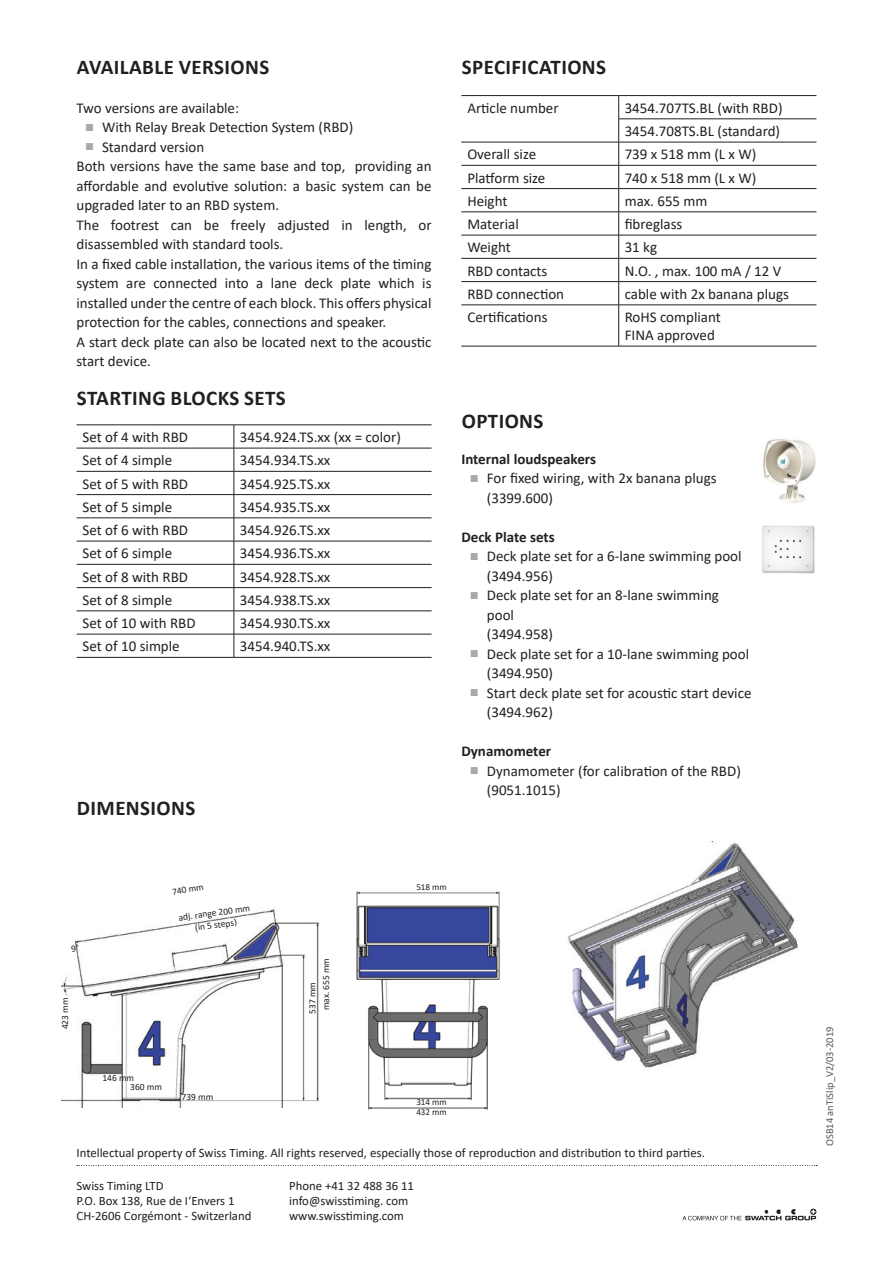
<style>
.page{position:relative;width:893px;height:1263px;background:#fff}
.page>*{position:absolute;margin:0;border:0;box-sizing:border-box;transform-origin:0 0}
.t1{font:700 21px "Calibri";letter-spacing:.02em;color:#231f20}
.t2{font:15px/19.5px "Calibri";color:#231f20}
.t3{font:700 15px "Calibri";color:#231f20}
.t4{font:12.75px "Calibri";color:#231f20}
.t5{font:10.5px "Calibri";color:#57585a}
.t6{font:9.45px/13.6px "Calibri";color:#231f20}
.t7{font:9.15px/10.1px "Calibri";color:#231f20}
.s1{font-family:"Arial";color:#a8a9ad}
</style>
<div class="page">
<svg style="left:682px;top:1208px;width:134px;height:12px"></svg>
<svg style="left:77px;top:1165px;width:740px;height:1px"></svg>
<hr style="left:461px;top:95px;width:158px;height:1px;background:#231f20">
<hr style="left:619px;top:95px;width:197px;height:1px;background:#231f20">
<hr style="left:618px;top:119px;width:198px;height:1px;background:#231f20">
<hr style="left:461px;top:142px;width:158px;height:1px;background:#231f20">
<hr style="left:619px;top:142px;width:197px;height:1px;background:#231f20">
<hr style="left:461px;top:165px;width:158px;height:1px;background:#231f20">
<hr style="left:619px;top:165px;width:197px;height:1px;background:#231f20">
<hr style="left:461px;top:188px;width:158px;height:1px;background:#231f20">
<hr style="left:619px;top:188px;width:197px;height:1px;background:#231f20">
<hr style="left:461px;top:212px;width:158px;height:1px;background:#231f20">
<hr style="left:619px;top:212px;width:197px;height:1px;background:#231f20">
<hr style="left:461px;top:235px;width:158px;height:1px;background:#231f20">
<hr style="left:619px;top:235px;width:197px;height:1px;background:#231f20">
<hr style="left:461px;top:258px;width:158px;height:1px;background:#231f20">
<hr style="left:619px;top:258px;width:197px;height:1px;background:#231f20">
<hr style="left:461px;top:281px;width:158px;height:1px;background:#231f20">
<hr style="left:619px;top:281px;width:197px;height:1px;background:#231f20">
<svg style="left:618px;top:96px;width:1px;height:209px"></svg>
<hr style="left:461px;top:305px;width:158px;height:1px;background:#231f20">
<hr style="left:619px;top:305px;width:197px;height:1px;background:#231f20">
<hr style="left:618px;top:305px;width:1px;height:41px;background:#231f20">
<hr style="left:461px;top:346px;width:158px;height:1px;background:#231f20">
<hr style="left:619px;top:346px;width:197px;height:1px;background:#231f20">
<hr style="left:77px;top:425px;width:157px;height:1px;background:#231f20">
<hr style="left:234px;top:425px;width:198px;height:1px;background:#231f20">
<hr style="left:77px;top:448px;width:157px;height:1px;background:#231f20">
<hr style="left:234px;top:448px;width:198px;height:1px;background:#231f20">
<hr style="left:77px;top:471px;width:157px;height:1px;background:#231f20">
<hr style="left:234px;top:471px;width:198px;height:1px;background:#231f20">
<hr style="left:77px;top:494px;width:157px;height:1px;background:#231f20">
<hr style="left:234px;top:494px;width:198px;height:1px;background:#231f20">
<hr style="left:77px;top:518px;width:157px;height:1px;background:#231f20">
<hr style="left:234px;top:518px;width:198px;height:1px;background:#231f20">
<hr style="left:77px;top:541px;width:157px;height:1px;background:#231f20">
<hr style="left:234px;top:541px;width:198px;height:1px;background:#231f20">
<hr style="left:77px;top:564px;width:157px;height:1px;background:#231f20">
<hr style="left:234px;top:564px;width:198px;height:1px;background:#231f20">
<hr style="left:77px;top:587px;width:157px;height:1px;background:#231f20">
<hr style="left:234px;top:587px;width:198px;height:1px;background:#231f20">
<hr style="left:77px;top:611px;width:157px;height:1px;background:#231f20">
<hr style="left:234px;top:611px;width:198px;height:1px;background:#231f20">
<hr style="left:77px;top:634px;width:157px;height:1px;background:#231f20">
<hr style="left:234px;top:634px;width:198px;height:1px;background:#231f20">
<svg style="left:234px;top:425px;width:1px;height:232px"></svg>
<hr style="left:77px;top:657px;width:157px;height:1px;background:#231f20">
<hr style="left:234px;top:657px;width:198px;height:1px;background:#231f20">
<img style="left:763px;top:439px;width:53px;height:64px">
<img style="left:762px;top:525px;width:53px;height:49px">
<img style="left:356px;top:891px;width:144px;height:219px">
<img style="left:62px;top:908px;width:257px;height:199px">
<img style="left:567px;top:842px;width:231px;height:226px">
<svg style="left:71px;top:944px;width:7px;height:8px"></svg>
<h1 class="t1" style="left:77px;top:52px;width:194px">AVAILABLE VERSIONS</h1>
<p class="t2" style="left:77px;top:97px;width:164px">Two versions are available:</p>
<p class="t2" style="left:85px;top:117px;width:270px"><span class="s1">■</span> With Relay Break Detection System (RBD)</p>
<p class="t2" style="left:77px;top:136px;width:357px;text-indent:8px"><span class="s1">■</span> Standard version<br>Both versions have the same base and top, providing an affordable and evolutive solution: a basic system can be upgraded later to an RBD system.<br>The footrest can be freely adjusted in length, or disassembled with standard tools.<br>In a fixed cable installation, the various items of the timing system are connected into a lane deck plate which is installed under the centre of each block. This offers physical protection for the cables, connections and speaker.<br>A start deck plate can also be located next to the acoustic start device.</p>
<h1 class="t1" style="left:77px;top:383px;width:210px">STARTING BLOCKS SETS</h1>
<p class="t2" style="left:83px;top:427px;width:107px">Set of 4 with RBD</p>
<p class="t2" style="left:240px;top:427px;width:163px">3454.924.TS.xx (xx = color)</p>
<p class="t2" style="left:83px;top:450px;width:91px">Set of 4 simple</p>
<p class="t2" style="left:240px;top:450px;width:92px">3454.934.TS.xx</p>
<p class="t2" style="left:83px;top:473px;width:107px">Set of 5 with RBD</p>
<p class="t2" style="left:240px;top:473px;width:92px">3454.925.TS.xx</p>
<p class="t2" style="left:83px;top:497px;width:91px">Set of 5 simple</p>
<p class="t2" style="left:240px;top:497px;width:92px">3454.935.TS.xx</p>
<p class="t2" style="left:83px;top:520px;width:107px">Set of 6 with RBD</p>
<p class="t2" style="left:240px;top:520px;width:92px">3454.926.TS.xx</p>
<p class="t2" style="left:83px;top:543px;width:91px">Set of 6 simple</p>
<p class="t2" style="left:240px;top:543px;width:92px">3454.936.TS.xx</p>
<p class="t2" style="left:83px;top:566px;width:107px">Set of 8 with RBD</p>
<p class="t2" style="left:240px;top:566px;width:92px">3454.928.TS.xx</p>
<p class="t2" style="left:83px;top:590px;width:91px">Set of 8 simple</p>
<p class="t2" style="left:240px;top:590px;width:92px">3454.938.TS.xx</p>
<p class="t2" style="left:83px;top:613px;width:115px">Set of 10 with RBD</p>
<p class="t2" style="left:240px;top:613px;width:92px">3454.930.TS.xx</p>
<p class="t2" style="left:83px;top:636px;width:99px">Set of 10 simple</p>
<p class="t2" style="left:240px;top:636px;width:92px">3454.940.TS.xx</p>
<h1 class="t1" style="left:77px;top:793px;width:120px">DIMENSIONS</h1>
<h1 class="t1" style="left:462px;top:52px;width:146px">SPECIFICATIONS</h1>
<p class="t2" style="left:467px;top:98px;width:93px">Article number</p>
<p class="t2" style="left:625px;top:96px;width:159px;line-height:23.2px">3454.707TS.BL (with RBD)<br>3454.708TS.BL (standard)</p>
<p class="t2" style="left:467px;top:144px;width:70px">Overall size</p>
<p class="t2" style="left:625px;top:144px;width:133px">739 x 518 mm (L x W)</p>
<p class="t2" style="left:467px;top:167px;width:79px">Platform size</p>
<p class="t2" style="left:625px;top:167px;width:133px">740 x 518 mm (L x W)</p>
<p class="t2" style="left:467px;top:191px;width:42px">Height</p>
<p class="t2" style="left:625px;top:191px;width:84px">max. 655 mm</p>
<p class="t2" style="left:467px;top:214px;width:53px">Material</p>
<p class="t2" style="left:625px;top:214px;width:59px">fibreglass</p>
<p class="t2" style="left:467px;top:237px;width:45px">Weight</p>
<p class="t2" style="left:625px;top:237px;width:34px">31 kg</p>
<p class="t2" style="left:467px;top:260px;width:82px">RBD contacts</p>
<p class="t2" style="left:625px;top:260px;width:158px">N.O. , max. 100 mA / 12 V</p>
<p class="t2" style="left:467px;top:284px;width:98px">RBD connection</p>
<p class="t2" style="left:625px;top:284px;width:166px">cable with 2x banana plugs</p>
<p class="t2" style="left:467px;top:307px;width:82px">Certifications</p>
<p class="t2" style="left:625px;top:308px;width:98px;line-height:18px">RoHS compliant<br>FINA approved</p>
<h1 class="t1" style="left:462px;top:406px;width:83px">OPTIONS</h1>
<p class="t3" style="left:461px;top:448px;width:136px">Internal loudspeakers</p>
<p class="t2" style="left:487px;top:468px;width:231px;text-indent:-17px"><span class="s1">■</span> For fixed wiring, with 2x banana plugs (3399.600)</p>
<p class="t3" style="left:461px;top:526px;width:95px">Deck Plate sets</p>
<p class="t2" style="left:487px;top:546px;width:256px;text-indent:-17px"><span class="s1">■</span> Deck plate set for a 6-lane swimming pool (3494.956)</p>
<p class="t2" style="left:487px;top:585px;width:234px;text-indent:-17px"><span class="s1">■</span> Deck plate set for an 8-lane swimming pool<br>(3494.958)</p>
<p class="t2" style="left:487px;top:643px;width:264px;text-indent:-17px"><span class="s1">■</span> Deck plate set for a 10-lane swimming pool (3494.950)</p>
<p class="t2" style="left:487px;top:682px;width:266px;text-indent:-17px"><span class="s1">■</span> Start deck plate set for acoustic start device (3494.962)</p>
<p class="t3" style="left:461px;top:740px;width:91px">Dynamometer</p>
<p class="t2" style="left:487px;top:760px;width:255px;text-indent:-17px"><span class="s1">■</span> Dynamometer (for calibration of the RBD) (9051.1015)</p>
<p class="t6" style="left:58px;top:1029px;width:33px;rotate:-90deg">423 mm</p>
<p class="t6" style="left:171px;top:885px;width:33px;rotate:-9deg">740 mm</p>
<p class="t6" style="left:178px;top:911px;width:73px;line-height:12.1px;text-align:center;rotate:-8deg">adj. range 200 mm (in 5 steps)</p>
<p class="t6" style="left:305px;top:1010px;width:54px;text-indent:-3px;rotate:-90deg">537 mm<br>max. 655 mm</p>
<p class="t7" style="left:416px;top:882px;width:32px">518 mm</p>
<p class="t6" style="left:102px;top:1070px;width:33px">146 mm</p>
<p class="t6" style="left:130px;top:1080px;width:33px">360 mm</p>
<p class="t6" style="left:182px;top:1090px;width:33px">739 mm</p>
<p class="t7" style="left:416px;top:1096px;width:32px">314 mm<br>432 mm</p>
<p class="t4" style="left:77px;top:1143px;width:630px">Intellectual property of Swiss Timing. All rights reserved, especially those of reproduction and distribution to third parties.</p>
<p class="t4" style="left:77px;top:1177px;width:88px">Swiss Timing LTD</p>
<p class="t4" style="left:289px;top:1177px;width:126px">Phone +41 32 488 36 11</p>
<p class="t4" style="left:77px;top:1192px;width:160px">P.O. Box 138, Rue de I‘Envers 1</p>
<p class="t4" style="left:289px;top:1192px;width:121px">info@swisstiming. com</p>
<p class="t4" style="left:77px;top:1207px;width:176px">CH-2606 Corgémont - Switzerland</p>
<p class="t4" style="left:289px;top:1207px;width:116px">www.swisstiming.com</p>
<p class="t5" style="left:822px;top:1146px;width:121px;rotate:-90deg">OSB14 anTiSlip_V2/03-2019</p>
</div>
